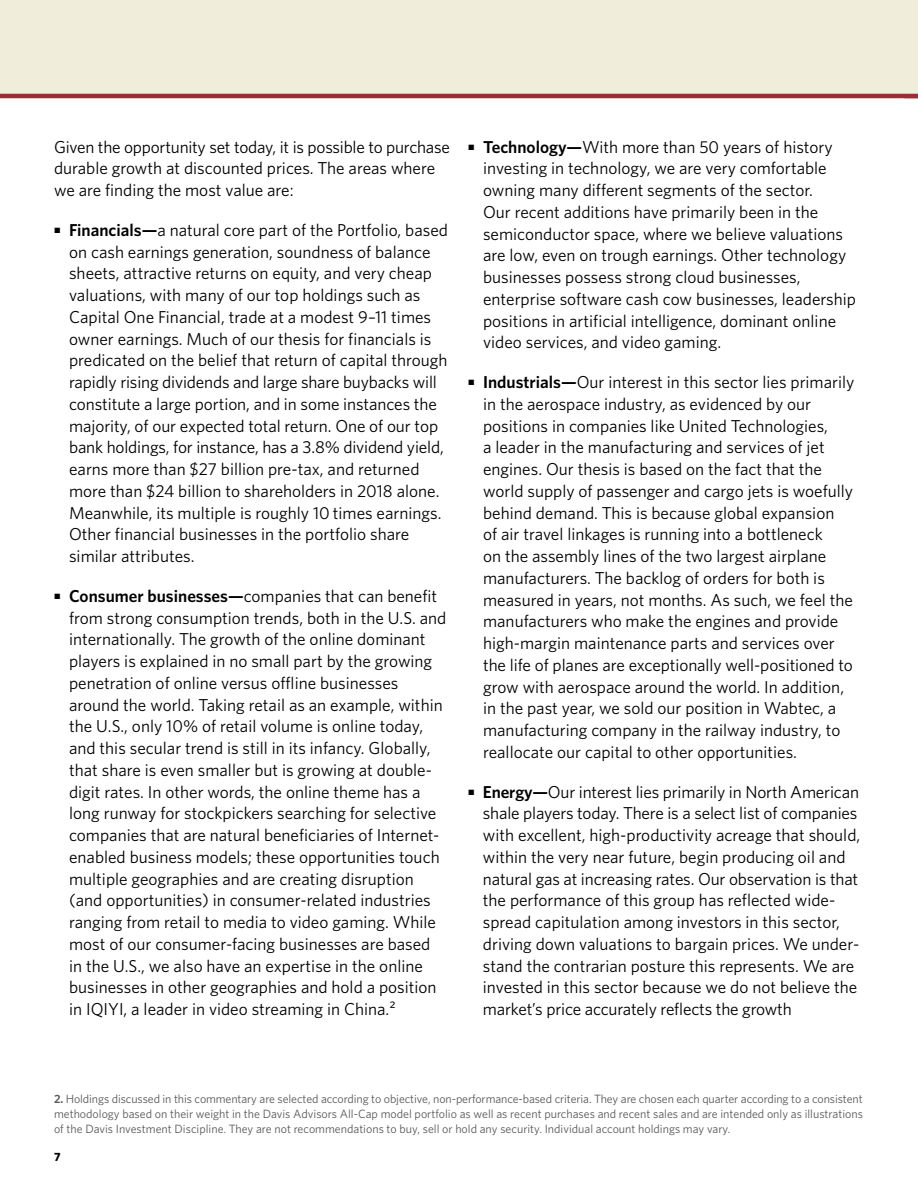
<style>
.page{position:relative;width:918px;height:1188px;background:#fff}
.page>*{position:absolute;margin:0;border:0;box-sizing:border-box;transform-origin:0 0}
.LC_Body{font:17.25px/21.8px "Whitney";color:#000}
.Footnote_first{font:12px/15px "Whitney";color:#58595b;text-align:justify}
.t1{font:700 12px "Whitney";color:#000}
.s1{font-weight:600}
</style>
<div class="page">
<div style="left:0;top:0;width:918px;height:94px;background:#f0eedb"></div>
<hr style="left:0;top:94px;width:918px;height:4px;background:#9a2e37">
<p class="LC_Body" style="left:54px;top:135px;width:397px">Given the opportunity set today, it is possible to purchase durable growth at discounted prices. The areas where we are finding the most value are:</p>
<p class="LC_Body" style="left:69px;top:219px;width:380px;text-indent:-15px"><sup>•</sup> <span class="s1">Financials—</span>a natural core part of the Portfolio, based on cash earnings generation, soundness of balance sheets, attractive returns on equity, and very cheap valuations, with many of our top holdings such as Capital One Financial, trade at a modest 9–11 times owner earnings. Much of our thesis for financials is predicated on the belief that return of capital through rapidly rising dividends and large share buybacks will constitute a large portion, and in some instances the majority, of our expected total return. One of our top bank holdings, for instance, has a 3.8% dividend yield, earns more than $27 billion pre-tax, and returned more than $24 billion to shareholders in 2018 alone.<br>Meanwhile, its multiple is roughly 10 times earnings.<br>Other financial businesses in the portfolio share similar attributes.</p>
<p class="LC_Body" style="left:69px;top:585px;width:379px;text-indent:-15px"><sup>•</sup> <span class="s1">Consumer businesses—</span>companies that can benefit from strong consumption trends, both in the U.S. and internationally. The growth of the online dominant players is explained in no small part by the growing penetration of online versus offline businesses around the world. Taking retail as an example, within the U.S., only 10% of retail volume is online today, and this secular trend is still in its infancy. Globally, that share is even smaller but is growing at double&shy;digit rates. In other words, the online theme has a long runway for stockpickers searching for selective companies that are natural beneficiaries of Internet&shy;enabled business models; these opportunities touch multiple geographies and are creating disruption (and opportunities) in consumer-related industries ranging from retail to media to video gaming. While most of our consumer-facing businesses are based in the U.S., we also have an expertise in the online businesses in other geographies and hold a position in IQIYI, a leader in video streaming in China.2</p>
<p class="LC_Body" style="left:483px;top:135px;width:374px;text-indent:-15px"><sup>•</sup> <span class="s1">Technology—</span>With more than 50 years of history investing in technology, we are very comfortable owning many different segments of the sector.<br>Our recent additions have primarily been in the semiconductor space, where we believe valuations are low, even on trough earnings. Other technology businesses possess strong cloud businesses, enterprise software cash cow businesses, leadership positions in artificial intelligence, dominant online video services, and video gaming.</p>
<p class="LC_Body" style="left:483px;top:371px;width:373px;text-indent:-15px"><sup>•</sup> <span class="s1">Industrials—</span>Our interest in this sector lies primarily in the aerospace industry, as evidenced by our positions in companies like United Technologies,<br>a leader in the manufacturing and services of jet engines. Our thesis is based on the fact that the world supply of passenger and cargo jets is woefully behind demand. This is because global expansion<br>of air travel linkages is running into a bottleneck<br>on the assembly lines of the two largest airplane manufacturers. The backlog of orders for both is measured in years, not months. As such, we feel the manufacturers who make the engines and provide high-margin maintenance parts and services over the life of planes are exceptionally well-positioned to grow with aerospace around the world. In addition, in the past year, we sold our position in Wabtec, a manufacturing company in the railway industry, to reallocate our capital to other opportunities.</p>
<p class="LC_Body" style="left:483px;top:780px;width:379px;text-indent:-15px"><sup>•</sup> <span class="s1">Energy—</span>Our interest lies primarily in North American shale players today. There is a select list of companies with excellent, high-productivity acreage that should, within the very near future, begin producing oil and natural gas at increasing rates. Our observation is that the performance of this group has reflected wide&shy;spread capitulation among investors in this sector, driving down valuations to bargain prices. We under&shy;stand the contrarian posture this represents. We are invested in this sector because we do not believe the market’s price accurately reflects the growth</p>
<p class="Footnote_first" style="left:54px;top:1091px;width:810px"><span class="s1">2.</span> Holdings discussed in this commentary are selected according to objective, non-performance-based criteria. They are chosen each quarter according to a consistent methodology based on their weight in the Davis Advisors All-Cap model portfolio as well as recent purchases and recent sales and are intended only as illustrations of the Davis Investment Discipline. They are not recommendations to buy, sell or hold any security. Individual account holdings may vary.</p>
<p class="t1" style="left:54px;top:1149px;width:8px">7</p>
</div>
